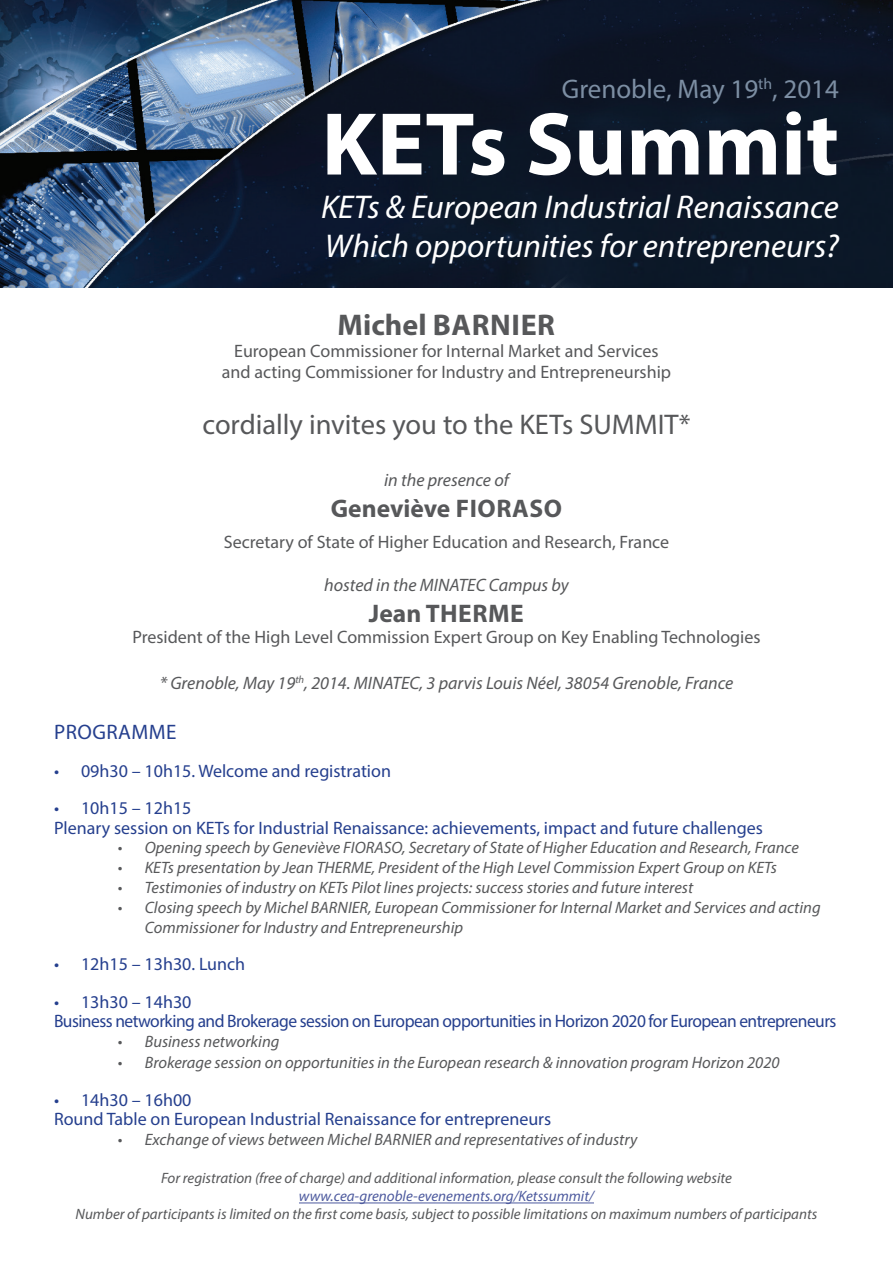
<style>
.page{position:relative;width:893px;height:1263px;background:#fff}
.page>*{position:absolute;margin:0;border:0;box-sizing:border-box;transform-origin:0 0}
.t1{font:700 90px "Myriad Pro";color:#fff}
.t2{font:italic 33px "Myriad Pro";color:#fff}
.t3{font:700 30px "Myriad Pro";letter-spacing:.015em;color:#57585a}
.t4{font:28.5px "Myriad Pro";color:#57585a}
.t5{font:27px "Myriad Pro";color:#7c8ea3}
.t6{font:700 25.5px "Myriad Pro";letter-spacing:.015em;color:#57585a}
.t7{font:21px "Myriad Pro";letter-spacing:.02em;color:#253f8e}
.t8{font:18px "Myriad Pro";color:#253f8e}
.t9{font:18px "Myriad Pro";color:#57585a}
.t10{font:italic 18px "Myriad Pro";color:#57585a}
.t11{font:18px "Myriad Pro";letter-spacing:-.03em;color:#253f8e}
.t12{font:italic 16.5px/19.8px "Myriad Pro";color:#57585a}
.t13{font:italic 15px "Myriad Pro";color:#57585a}
.t14{font:italic 15px "Myriad Pro";color:#4d5a9e}
</style>
<div class="page">
<img style="left:0;top:0;width:893px;height:288px">
<div style="left:506px;top:123px;width:387px;height:165px;background:#0c1727"></div>
<hr style="left:299px;top:1202px;width:295px;height:1px;background:#4d5a9e">
<p class="t5" style="left:562px;top:72px;width:279px">Grenoble, May 19<sup>th</sup>, 2014</p>
<p class="t1" style="left:322px;top:86px;width:519px">KETs Summit</p>
<p class="t2" style="left:321px;top:187px;width:519px">KETs &amp; European Industrial Renaissance</p>
<p class="t2" style="left:325px;top:226px;width:516px">Which opportunities for entrepreneurs?</p>
<p class="t3" style="left:338px;top:306px;width:219px">Michel BARNIER</p>
<p class="t9" style="left:234px;top:340px;width:426px">European Commissioner for Internal Market and Services</p>
<p class="t9" style="left:222px;top:361px;width:451px">and acting Commissioner for Industry and Entrepreneurship</p>
<p class="t4" style="left:202px;top:407px;width:490px">cordially invites you to the KETs SUMMIT*</p>
<p class="t10" style="left:384px;top:469px;width:126px">in the presence of</p>
<p class="t6" style="left:331px;top:492px;width:233px">Geneviève FIORASO</p>
<p class="t9" style="left:224px;top:530px;width:447px">Secretary of State of Higher Education and Research, France</p>
<p class="t10" style="left:324px;top:574px;width:246px">hosted in the MINATEC Campus by</p>
<p class="t6" style="left:369px;top:596px;width:156px">Jean THERME</p>
<p class="t9" style="left:132px;top:626px;width:630px">President of the High Level Commission Expert Group on Key Enabling Technologies</p>
<p class="t10" style="left:160px;top:672px;width:575px">* Grenoble, May 19<sup>th</sup>, 2014. MINATEC, 3 parvis Louis Néel, 38054 Grenoble, France</p>
<p class="t7" style="left:54px;top:719px;width:124px">PROGRAMME</p>
<p class="t8" style="left:54px;top:759px;width:339px">• 09h30 – 10h15. Welcome and registration</p>
<p class="t8" style="left:54px;top:797px;width:139px">• 10h15 – 12h15</p>
<p class="t8" style="left:54px;top:816px;width:710px">Plenary session on KETs for Industrial Renaissance: achievements, impact and future challenges</p>
<p class="t12" style="left:118px;top:838px;width:682px">• Opening speech by Geneviève FIORASO, Secretary of State of Higher Education and Research, France</p>
<p class="t12" style="left:118px;top:857px;width:661px">• KETs presentation by Jean THERME, President of the High Level Commission Expert Group on KETs</p>
<p class="t12" style="left:118px;top:877px;width:577px">• Testimonies of industry on KETs Pilot lines projects: success stories and future interest</p>
<p class="t12" style="left:145px;top:897px;width:677px;text-indent:-27px">• Closing speech by Michel BARNIER, European Commissioner for Internal Market and Services and acting<br>Commissioner for Industry and Entrepreneurship</p>
<p class="t8" style="left:54px;top:953px;width:193px">• 12h15 – 13h30. Lunch</p>
<p class="t8" style="left:54px;top:990px;width:139px">• 13h30 – 14h30</p>
<p class="t11" style="left:54px;top:1010px;width:784px">Business networking and Brokerage session on European opportunities in Horizon 2020 for European entrepreneurs</p>
<p class="t12" style="left:118px;top:1031px;width:163px">• Business networking</p>
<p class="t12" style="left:118px;top:1052px;width:663px">• Brokerage session on opportunities in the European research &amp; innovation program Horizon 2020</p>
<p class="t8" style="left:54px;top:1088px;width:139px">• 14h30 – 16h00</p>
<p class="t8" style="left:54px;top:1108px;width:499px">Round Table on European Industrial Renaissance for entrepreneurs</p>
<p class="t12" style="left:118px;top:1129px;width:521px">• Exchange of views between Michel BARNIER and representatives of industry</p>
<p class="t13" style="left:161px;top:1169px;width:572px">For registration (free of charge) and additional information, please consult the following website</p>
<p class="t14" style="left:299px;top:1187px;width:297px">www.cea-grenoble-evenements.org/Ketssummit/</p>
<p class="t13" style="left:76px;top:1205px;width:743px">Number of participants is limited on the first come basis, subject to possible limitations on maximum numbers of participants</p>
</div>
